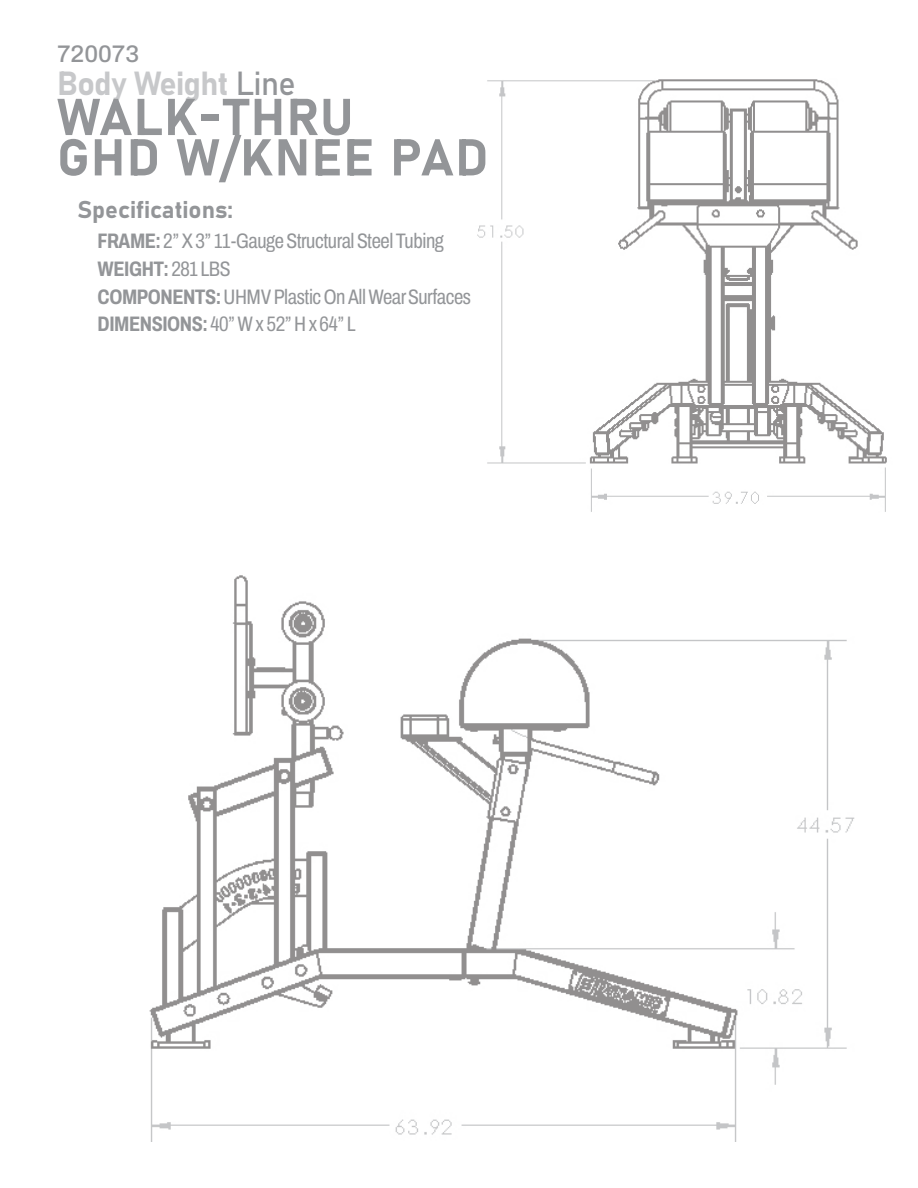
<style>
.page{position:relative;width:918px;height:1188px;background:#fff}
.page>*{position:absolute;margin:0;border:0;box-sizing:border-box;transform-origin:0 0}
.t1{font:51px/40.3px "Bahnschrift";letter-spacing:.025em;color:#939598}
.t2{font:33px "Bahnschrift";letter-spacing:-.02em;color:#c7c8ca}
.t3{font:24px "Bahnschrift";color:#939598}
.t4{font:500 24px "Archivo";color:#939598}
.t5{font:21px/27.8px "Archivo Condensed";letter-spacing:-.02em;color:#939598}
.s1{color:#939598}
.s2{font-weight:700}
</style>
<div class="page">
<img style="left:149px;top:575px;width:706px;height:567px">
<img style="left:477px;top:79px;width:410px;height:433px">
<p class="t4" style="left:57px;top:36px;width:84px">720073</p>
<h2 class="t2" style="left:57px;top:58px;width:240px">Body Weight <span class="s1">Line</span></h2>
<h1 class="t1" style="left:57px;top:93px;width:433px">WALK-THRU<br>GHD W/KNEE PAD</h1>
<p class="t3" style="left:77px;top:191px;width:157px">Specifications:</p>
<p class="t5" style="left:98px;top:227px;width:375px"><span class="s2">FRAME:</span> 2” X 3” 11-Gauge Structural Steel Tubing <span class="s2">WEIGHT:</span> 281 LBS<br><span class="s2">COMPONENTS:</span>UHMV Plastic On All Wear Surfaces <span class="s2">DIMENSIONS:</span> 40” W x 52” H x 64” L</p>
</div>
